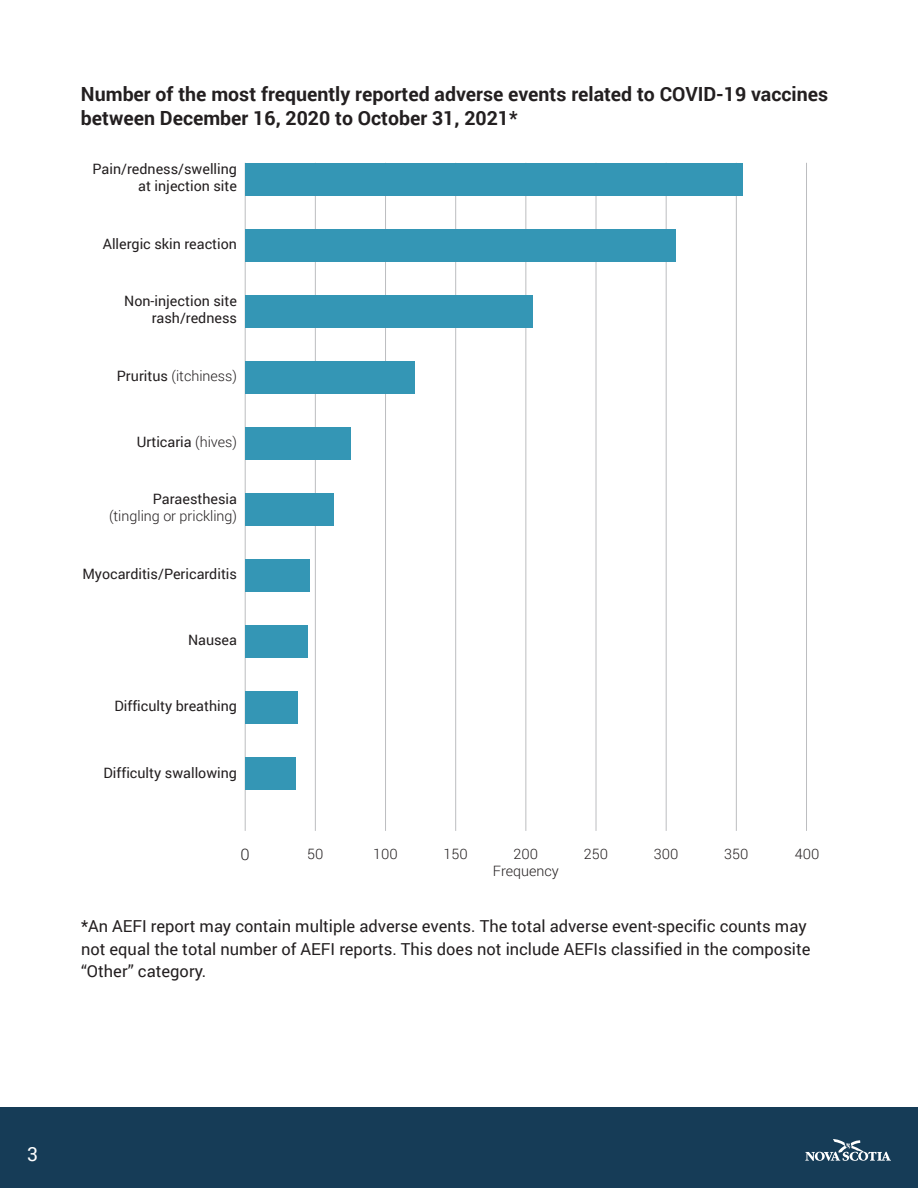
<style>
.page{position:relative;width:918px;height:1188px;background:#fff}
.page>*{position:absolute;margin:0;border:0;box-sizing:border-box;transform-origin:0 0}
.t1{font:700 19.5px/23.4px "Roboto";color:#231f20}
.t2{font:19.5px "Roboto";color:#fff}
.t3{font:16.5px/22.5px "Roboto";color:#231f20}
.t4{font:300 15.9px "Roboto";color:#231f20}
.t5{font:14.25px/17.1px "Roboto";color:#231f20;text-align:right}
.t6{font:300 14.25px "Roboto";color:#231f20}
.s1{font-weight:400}
.s2{font-weight:300}
</style>
<div class="page">
<div style="left:0;top:1107px;width:918px;height:81px;background:#163c57"></div>
<svg style="left:805px;top:1139px;width:86px;height:22px"></svg>
<hr style="left:245px;top:163px;width:1px;height:668px;background:#bcbdc0">
<hr style="left:315px;top:163px;width:1px;height:668px;background:#bcbdc0">
<hr style="left:385px;top:163px;width:1px;height:668px;background:#bcbdc0">
<hr style="left:455px;top:163px;width:1px;height:668px;background:#bcbdc0">
<hr style="left:525px;top:163px;width:1px;height:668px;background:#bcbdc0">
<hr style="left:596px;top:163px;width:1px;height:668px;background:#bcbdc0">
<hr style="left:666px;top:163px;width:1px;height:668px;background:#bcbdc0">
<hr style="left:736px;top:163px;width:1px;height:668px;background:#bcbdc0">
<hr style="left:806px;top:163px;width:1px;height:668px;background:#bcbdc0">
<div style="left:245px;top:163px;width:498px;height:33px;background:#3496b5"></div>
<div style="left:245px;top:229px;width:431px;height:33px;background:#3496b5"></div>
<div style="left:245px;top:295px;width:288px;height:33px;background:#3496b5"></div>
<div style="left:245px;top:361px;width:170px;height:33px;background:#3496b5"></div>
<div style="left:245px;top:427px;width:105px;height:33px;background:#3496b5"></div>
<div style="left:245px;top:493px;width:89px;height:33px;background:#3496b5"></div>
<div style="left:245px;top:559px;width:64px;height:33px;background:#3496b5"></div>
<div style="left:245px;top:625px;width:63px;height:33px;background:#3496b5"></div>
<div style="left:245px;top:691px;width:53px;height:33px;background:#3496b5"></div>
<div style="left:245px;top:757px;width:51px;height:33px;background:#3496b5"></div>
<h1 class="t1" style="left:81px;top:82px;width:749px">Number of the most frequently reported adverse events related to COVID-19 vaccines between December 16, 2020 to October 31, 2021*</h1>
<p class="t5" style="left:93px;top:160px;width:146px">Pain/redness/swelling at injection site</p>
<p class="t5" style="left:103px;top:235px;width:136px">Allergic skin reaction</p>
<p class="t5" style="left:124px;top:292px;width:114px">Non-injection site rash/redness</p>
<p class="t6" style="left:117px;top:366px;width:122px"><span class="s1">Pruritus</span> (itchiness)</p>
<p class="t5" style="left:137px;top:433px;width:102px">Urticaria <span class="s2">(hives)</span></p>
<p class="t5" style="left:153px;top:490px;width:86px">Paraesthesia</p>
<p class="t6" style="left:109px;top:507px;width:129px">(tingling or prickling)</p>
<p class="t5" style="left:82px;top:565px;width:156px">Myocarditis/Pericarditis</p>
<p class="t5" style="left:188px;top:631px;width:51px">Nausea</p>
<p class="t5" style="left:114px;top:697px;width:124px">Difficulty breathing</p>
<p class="t5" style="left:103px;top:764px;width:135px">Difficulty swallowing</p>
<p class="t4" style="left:241px;top:843px;width:11px">0</p>
<p class="t6" style="left:307px;top:844px;width:18px">50</p>
<p class="t6" style="left:373px;top:844px;width:26px">100</p>
<p class="t6" style="left:444px;top:844px;width:26px">150</p>
<p class="t6" style="left:514px;top:844px;width:26px">200</p>
<p class="t6" style="left:584px;top:844px;width:26px">250</p>
<p class="t6" style="left:654px;top:844px;width:26px">300</p>
<p class="t6" style="left:724px;top:844px;width:26px">350</p>
<p class="t6" style="left:795px;top:844px;width:26px">400</p>
<p class="t6" style="left:493px;top:861px;width:67px">Frequency</p>
<p class="t3" style="left:81px;top:915px;width:731px">*An AEFI report may contain multiple adverse events. The total adverse event-specific counts may not equal the total number of AEFI reports. This does not include AEFIs classified in the composite “Other” category.</p>
<h1 class="t2" style="left:27px;top:1140px;width:12px">3</h1>
</div>
